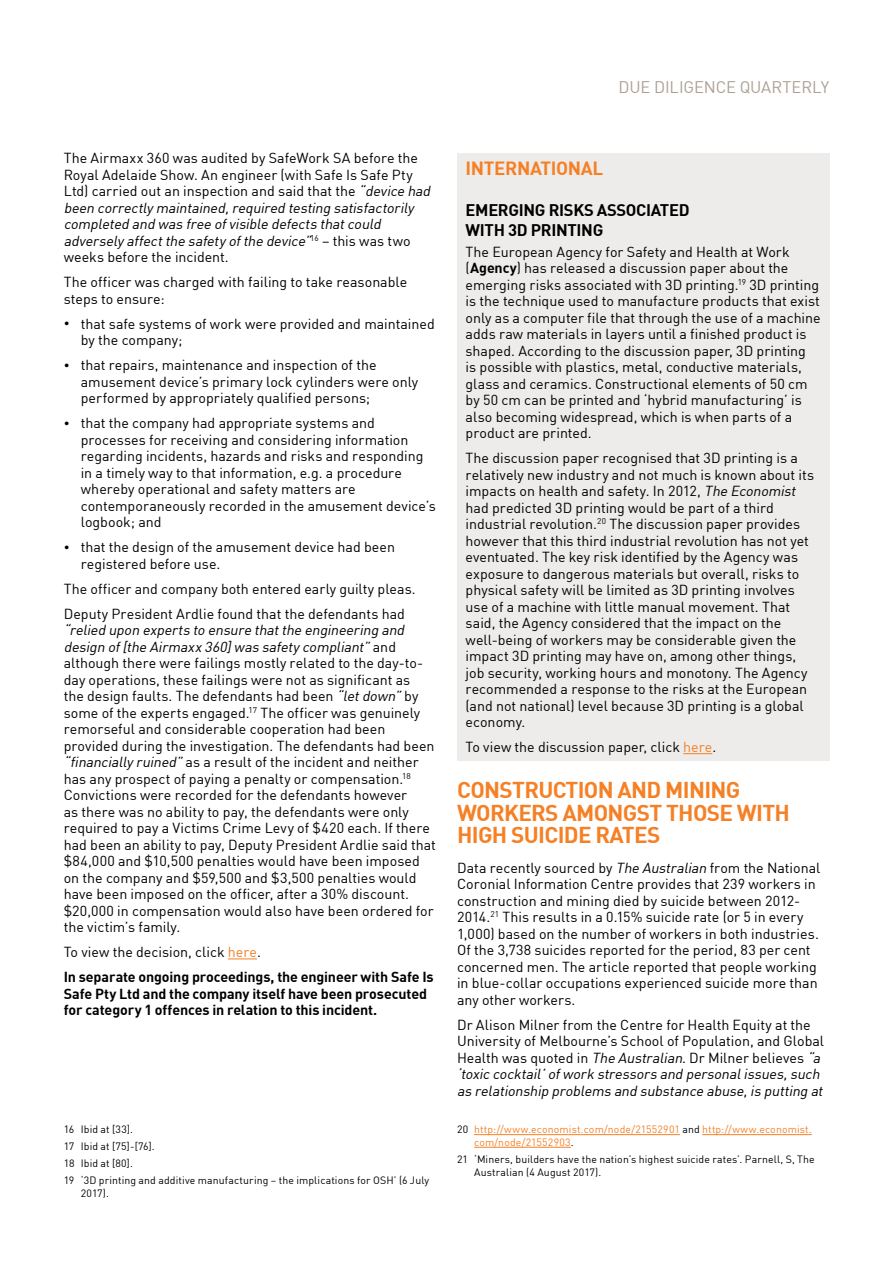
<style>
.page{position:relative;width:893px;height:1263px;background:#fff}
.page>*{position:absolute;margin:0;border:0;box-sizing:border-box;transform-origin:0 0}
.t1{font:700 22.5px/22.5px "DIN";letter-spacing:-.03em;color:#f58025}
.t2{font:700 18.75px "DIN";letter-spacing:-.02em;color:#f58025}
.t3{font:700 16.5px/19.8px "DIN";letter-spacing:-.02em;color:#000}
.t4{font:16.5px "DIN";letter-spacing:-.01em;color:#aca095}
.t5{font:14.25px/16.5px "DIN";color:#000}
.t6{font:700 14.25px/25px "DIN";letter-spacing:-.01em;color:#000}
.t7{font:10.5px/16.8px "DIN";letter-spacing:.01em;color:#000}
.t8{font:10.5px/12.6px "DIN";letter-spacing:.015em;color:#f58025}
.s1{font-style:italic}
.s2{font-size:11.25px}
.s3{font-weight:400}
.s4{font-weight:400;color:#f58025}
.s5{font-weight:700}
.s6{color:#f58025}
.s7{color:#000}
</style>
<div class="page">
<svg style="left:228px;top:958px;width:29px;height:1px"></svg>
<div style="left:457px;top:153px;width:372px;height:608px;background:#eeecea"></div>
<svg style="left:683px;top:753px;width:29px;height:1px"></svg>
<hr style="left:474px;top:1134px;width:206px;height:1px;background:#f58025">
<hr style="left:702px;top:1134px;width:110px;height:1px;background:#f58025">
<hr style="left:474px;top:1147px;width:97px;height:1px;background:#f58025">
<p class="t4" style="left:619px;top:76px;width:212px">DUE DILIGENCE QUARTERLY</p>
<p class="t5" style="left:64px;top:150px;width:371px">The Airmaxx 360 was audited by SafeWork SA before the Royal Adelaide Show. An engineer (with Safe Is Safe Pty Ltd) carried out an inspection and said that the <span class="s1">“device had been correctlymaintained,required testing satisfactorily completed and was free ofvisible defects thatcould adverselyaffectthe safetyofthe device”</span><sup>1</sup> <sup>6</sup> – t h i s w a s t w o weeks before the incident.</p>
<p class="t5" style="left:64px;top:274px;width:345px">The officer was charged with failing to take reasonable steps to ensure:</p>
<p class="t5" style="left:81px;top:315px;width:356px;text-indent:-17px"><span class="s2">•</span> that safe systems of work were provided and maintained by the company;</p>
<p class="t5" style="left:81px;top:357px;width:339px;text-indent:-17px"><span class="s2">•</span> that repairs, maintenance and inspection of the amusement device’s primary lock cylinders were only performed by appropriately qualified persons;</p>
<p class="t5" style="left:81px;top:415px;width:356px;text-indent:-17px"><span class="s2">•</span> that the company had appropriate systems and processes for receiving and considering information regarding incidents, hazards and risks and responding in a timely way to that information, e.g. a procedure whereby operational and safety matters are contemporaneously recorded in the amusement device’s logbook; and</p>
<p class="t5" style="left:81px;top:539px;width:316px;text-indent:-17px"><span class="s2">•</span> that the design of the amusement device had been registered before use.</p>
<p class="t5" style="left:64px;top:576px;width:353px;line-height:25px">The officer and company both entered early guilty pleas.<br>Deputy President Ardlie found that the defendants had</p>
<p class="t5" style="left:64px;top:622px;width:374px"><span class="s1">“relied upon experts to ensure thatthe engineering and design of[the Airmaxx 360]was safetycompliant”</span>a n d although there were failings mostly related to the day-to&shy;day operations, these failings were not as significant as<br>the design faults. The defendants had been <span class="s1">“letdown”</span>by some of the experts engaged.<sup>17</sup> The officer was genuinely remorseful and considerable cooperation had been provided during the investigation. The defendants had been <span class="s1">“financiallyruined”</span>as a result of the incident and neither has any prospect of paying a penalty or compensation.<sup>18<br></sup>Convictions were recorded for the defendants however<br>as there was no ability to pay, the defendants were only required to pay a Victims Crime Levy of $420 each. If there had been an ability to pay, Deputy President Ardlie said that $84,000 and $10,500 penalties would have been imposed on the company and $59,500 and $3,500 penalties would have been imposed on the officer, after a 30% discount. $20,000 in compensation would also have been ordered for the victim’s family.</p>
<p class="t6" style="left:64px;top:939px;width:371px"><span class="s3">To view the decision, click</span> <span class="s4">here</span><span class="s3">.<br></span>In separate ongoing proceedings, the engineer with Safe Is</p>
<p class="t6" style="left:64px;top:985px;width:365px;line-height:16.5px">Safe Pty Ltd and the company itself have been prosecuted for category 1 offences in relation to this incident.</p>
<p class="t7" style="left:64px;top:1121px;width:367px">16 Ibid at [33].<br>17 Ibid at [75]-[76].<br>18 Ibid at [80].<br>19 ‘3D printing and additive manufacturing – the implications for OSH’ (6 July</p>
<p class="t7" style="left:81px;top:1184px;width:30px">2017).</p>
<h2 class="t2" style="left:466px;top:156px;width:139px">INTERNATIONAL</h2>
<p class="t3" style="left:466px;top:199px;width:225px">EMERGING RISKS ASSOCIATED<br>WITH 3D PRINTING</p>
<p class="t5" style="left:466px;top:243px;width:357px">The European Agency for Safety and Health at Work (<span class="s5">Agency</span>) has released a discussion paper about the emerging risks associated with 3D printing.<sup>19</sup> 3D printing is the technique used to manufacture products that exist only as a computer file that through the use of a machine adds raw materials in layers until a finished product is shaped. According to the discussion paper, 3D printing<br>is possible with plastics, metal, conductive materials, glass and ceramics. Constructional elements of 50 cm by 50 cm can be printed and ‘hybrid manufacturing’ is also becoming widespread, which is when parts of a product are printed.</p>
<p class="t5" style="left:466px;top:449px;width:350px">The discussion paper recognised that 3D printing is a relatively new industry and not much is known about its impacts on health and safety. In 2012, <span class="s1">The Economist </span>had predicted 3D printing would be part of a third industrial revolution.<sup>20</sup> The discussion paper provides however that this third industrial revolution has not yet eventuated. The key risk identified by the Agency was exposure to dangerous materials but overall, risks to physical safety will be limited as 3D printing involves use of a machine with little manual movement. That said, the Agency considered that the impact on the well-being of workers may be considerable given the impact 3D printing may have on, among other things, job security, working hours and monotony. The Agency recommended a response to the risks at the European (and not national) level because 3D printing is a global economy.</p>
<p class="t5" style="left:466px;top:738px;width:252px">To view the discussion paper, click <span class="s6">here</span>.</p>
<h1 class="t1" style="left:457px;top:778px;width:334px">CONSTRUCTION AND MINING<br>WORKERS AMONGST THOSE WITH<br>HIGH SUICIDE RATES</h1>
<p class="t5" style="left:457px;top:859px;width:365px">Data recently sourced by <span class="s1">The Australian</span> from the National Coronial Information Centre provides that 239 workers in construction and mining died by suicide between 2012- 2014.<sup>21</sup> This results in a 0.15% suicide rate (or 5 in every 1,000) based on the number of workers in both industries.<br>Of the 3,738 suicides reported for the period, 83 per cent concerned men. The article reported that people working in blue-collar occupations experienced suicide more than any other workers.</p>
<p class="t5" style="left:457px;top:1016px;width:370px">Dr Alison Milner from the Centre for Health Equity at the University of Melbourne’s School of Population, and Global Health was quoted in <span class="s1">The Australian</span>. Dr Milner believes <span class="s1">“a ‘toxic cocktail’ofwork stressors and personalissues,such as relationship problems and substance abuse,is putting at</span></p>
<p class="t8" style="left:474px;top:1123px;width:339px;text-indent:-17px"><span class="s7">20</span> http://www.economist.com/node/21552901 <span class="s7">and</span> http://www.economist. com/node/21552903<span class="s7">.</span></p>
<p class="t7" style="left:474px;top:1153px;width:342px;line-height:12.6px;text-indent:-17px">21 ‘Miners, builders have the nation’s highest suicide rates’. Parnell, S, The<br>Australian (4 August 2017).</p>
</div>
